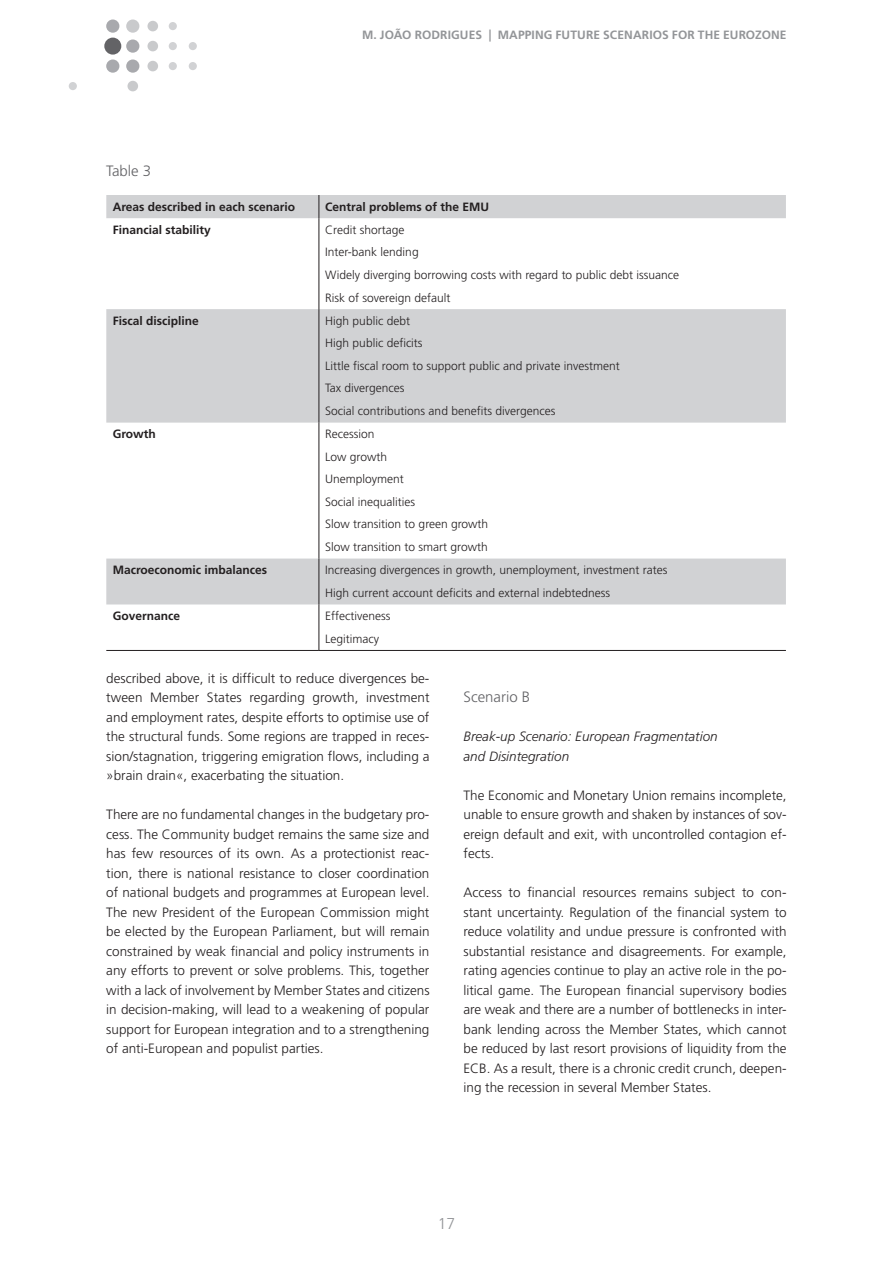
<style>
.page{position:relative;width:893px;height:1263px;background:#fff}
.page>*{position:absolute;margin:0;border:0;box-sizing:border-box;transform-origin:0 0}
.t1{font:300 15.75px "Frutiger CE";color:#939598}
._122_H3{font:300 15px "Frutiger";color:#636366}
._301_T_U{font:300 15px "Frutiger CE";color:#636366}
._200_Standard{font:300 13.5px/19.5px "Frutiger CE";color:#231f20;text-align:justify}
._200_Standard-2{font:italic 300 13.5px/19.5px "Frutiger CE";color:#231f20}
._303_T_F{font:300 12px "Frutiger CE";color:#231f20}
._303_T_F-2{font:700 12px "Frutiger CE";color:#231f20}
.t2{font:700 12px "Frutiger CE";letter-spacing:.01em;color:#939598}
</style>
<div class="page">
<div style="left:104px;top:38px;width:17px;height:17px;background:#636366;border-radius:50%"></div>
<div style="left:69px;top:82px;width:8px;height:8px;background:#d1d2d4;border-radius:50%"></div>
<div style="left:127px;top:81px;width:11px;height:10px;background:#c9cacc;border-radius:50%"></div>
<div style="left:169px;top:22px;width:8px;height:8px;background:#d1d2d4;border-radius:50%"></div>
<div style="left:147px;top:21px;width:11px;height:10px;background:#c9cacc;border-radius:50%"></div>
<div style="left:189px;top:42px;width:8px;height:8px;background:#d1d2d4;border-radius:50%"></div>
<div style="left:169px;top:42px;width:8px;height:8px;background:#d1d2d4;border-radius:50%"></div>
<div style="left:147px;top:41px;width:11px;height:10px;background:#c9cacc;border-radius:50%"></div>
<div style="left:189px;top:62px;width:8px;height:8px;background:#d1d2d4;border-radius:50%"></div>
<div style="left:169px;top:62px;width:8px;height:8px;background:#d1d2d4;border-radius:50%"></div>
<div style="left:147px;top:61px;width:11px;height:10px;background:#c9cacc;border-radius:50%"></div>
<div style="left:126px;top:20px;width:13px;height:13px;background:#c9cacc;border-radius:50%"></div>
<div style="left:106px;top:20px;width:13px;height:13px;background:#a8a9ad;border-radius:50%"></div>
<div style="left:126px;top:39px;width:13px;height:14px;background:#a8a9ad;border-radius:50%"></div>
<div style="left:126px;top:59px;width:13px;height:14px;background:#a8a9ad;border-radius:50%"></div>
<div style="left:106px;top:59px;width:13px;height:14px;background:#a8a9ad;border-radius:50%"></div>
<svg style="left:106px;top:195px;width:680px;height:409px"></svg>
<hr style="left:106px;top:650px;width:213px;height:1px;background:#231f20">
<hr style="left:319px;top:650px;width:467px;height:1px;background:#231f20">
<svg style="left:319px;top:195px;width:1px;height:23px"></svg>
<hr style="left:319px;top:218px;width:1px;height:91px;background:#231f20">
<hr style="left:319px;top:309px;width:1px;height:114px;background:#231f20">
<hr style="left:319px;top:423px;width:1px;height:135px;background:#231f20">
<hr style="left:319px;top:558px;width:1px;height:46px;background:#231f20">
<hr style="left:319px;top:604px;width:1px;height:46px;background:#231f20">
<p class="t2" style="left:362px;top:28px;width:33px">M. João</p>
<p class="t2" style="left:415px;top:28px;width:15px">Rodrigues</p>
<p class="t2" style="left:489px;top:28px;width:299px">| MAPPING FUTURE SCENARIOS FOR THE EUROZONE</p>
<p class="_301_T_U" style="left:106px;top:162px;width:47px">Table 3</p>
<p class="_303_T_F-2" style="left:113px;top:199px;width:184px">Areas described in each scenario</p>
<p class="_303_T_F-2" style="left:325px;top:199px;width:165px">Central problems of the EMU</p>
<p class="_303_T_F-2" style="left:113px;top:222px;width:100px">Financial stability</p>
<p class="_303_T_F" style="left:325px;top:223px;width:81px">Credit shortage</p>
<p class="_303_T_F" style="left:325px;top:245px;width:95px">Inter-bank lending</p>
<p class="_303_T_F" style="left:325px;top:268px;width:355px">Widely diverging borrowing costs with regard to public debt issuance</p>
<p class="_303_T_F" style="left:325px;top:290px;width:127px">Risk of sovereign default</p>
<p class="_303_T_F-2" style="left:113px;top:313px;width:88px">Fiscal discipline</p>
<p class="_303_T_F" style="left:325px;top:314px;width:86px">High public debt</p>
<p class="_303_T_F" style="left:325px;top:336px;width:99px">High public deficits</p>
<p class="_303_T_F" style="left:325px;top:359px;width:296px">Little fiscal room to support public and private investment</p>
<p class="_303_T_F" style="left:325px;top:381px;width:81px">Tax divergences</p>
<p class="_303_T_F" style="left:325px;top:404px;width:232px">Social contributions and benefits divergences</p>
<p class="_303_T_F-2" style="left:113px;top:427px;width:45px">Growth</p>
<p class="_303_T_F" style="left:325px;top:427px;width:51px">Recession</p>
<p class="_303_T_F" style="left:325px;top:450px;width:63px">Low growth</p>
<p class="_303_T_F" style="left:325px;top:472px;width:80px">Unemployment</p>
<p class="_303_T_F" style="left:325px;top:495px;width:91px">Social inequalities</p>
<p class="_303_T_F" style="left:325px;top:517px;width:164px">Slow transition to green growth</p>
<p class="_303_T_F" style="left:325px;top:540px;width:164px">Slow transition to smart growth</p>
<p class="_303_T_F-2" style="left:113px;top:563px;width:156px">Macroeconomic imbalances</p>
<p class="_303_T_F" style="left:325px;top:563px;width:344px">Increasing divergences in growth, unemployment, investment rates</p>
<p class="_303_T_F" style="left:325px;top:586px;width:286px">High current account deficits and external indebtedness</p>
<p class="_303_T_F-2" style="left:113px;top:609px;width:69px">Governance</p>
<p class="_303_T_F" style="left:325px;top:609px;width:67px">Effectiveness</p>
<p class="_303_T_F" style="left:325px;top:632px;width:55px">Legitimacy</p>
<p class="_200_Standard" style="left:106px;top:668px;width:325px">described above, it is difficult to reduce divergences be&shy;tween Member States regarding growth, investment and employment rates, despite efforts to optimise use of the structural funds. Some regions are trapped in reces&shy;sion/stagnation, triggering emigration flows, including a »brain drain«, exacerbating the situation.</p>
<p class="_200_Standard" style="left:106px;top:804px;width:325px">There are no fundamental changes in the budgetary pro&shy;cess. The Community budget remains the same size and has few resources of its own. As a protectionist reac&shy;tion, there is national resistance to closer coordination of national budgets and programmes at European level.<br>The new President of the European Commission might be elected by the European Parliament, but will remain constrained by weak financial and policy instruments in any efforts to prevent or solve problems. This, together with a lack of involvement by Member States and citizens in decision-making, will lead to a weakening of popular support for European integration and to a strengthening of anti-European and populist parties.</p>
<p class="_122_H3" style="left:463px;top:688px;width:68px">Scenario B</p>
<p class="_200_Standard-2" style="left:463px;top:726px;width:256px">Break-up Scenario: European Fragmentation and -Disintegration</p>
<p class="_200_Standard" style="left:463px;top:785px;width:325px">The Economic and Monetary Union remains incomplete, unable to ensure growth and shaken by instances of sov&shy;ereign default and exit, with uncontrolled contagion ef&shy;fects.</p>
<p class="_200_Standard" style="left:463px;top:882px;width:325px">Access to financial resources remains subject to con&shy;stant uncertainty. Regulation of the financial system to reduce volatility and undue pressure is confronted with substantial resistance and disagreements. For example, rating agencies continue to play an active role in the po&shy;litical game. The European financial supervisory bodies are weak and there are a number of bottlenecks in inter&shy;bank lending across the Member States, which cannot be reduced by last resort provisions of liquidity from the ECB. As a result, there is a chronic credit crunch, deepen&shy;ing the recession in several Member States.</p>
<p class="t1" style="left:438px;top:1214px;width:19px">17</p>
</div>
